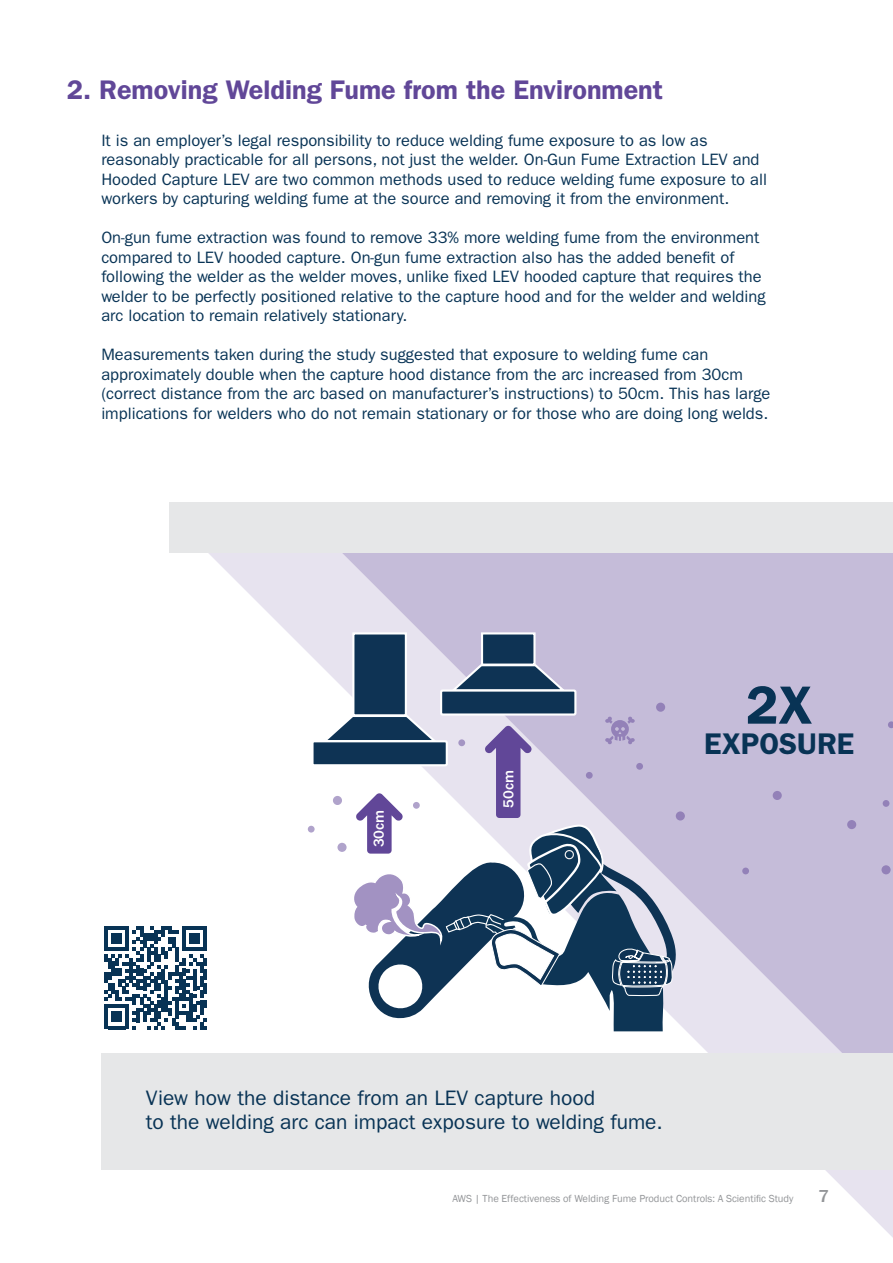
<style>
.page{position:relative;width:893px;height:1263px;background:#fff}
.page>*{position:absolute;margin:0;border:0;box-sizing:border-box;transform-origin:0 0}
.t1{font:600 54px "ITC Franklin Gothic Std";color:#083355}
.t2{font:600 30px "ITC Franklin Gothic Std";color:#083355}
.t3{font:600 27px "ITC Franklin Gothic Std";color:#614798}
.t4{font:21px/24px "ITC Franklin Gothic Std";color:#083355}
.t5{font:500 18px "ITC Franklin Gothic Std";color:#939598}
.t6{font:16.5px/19.5px "ITC Franklin Gothic Std";color:#083355}
.t7{font:500 15px "ITC Franklin Gothic Std";color:#fff}
.t8{font:10.5px "Franklin Gothic";color:#939598}
</style>
<div class="page">
<svg style="left:104px;top:926px;width:65px;height:103px"></svg>
<svg style="left:169px;top:553px;width:131px;height:617px"></svg>
<svg style="left:300px;top:553px;width:593px;height:685px;fill:#c5bcd9"></svg>
<div style="left:308px;top:826px;width:7px;height:6px;background:#b0a3cb;border-radius:50%"></div>
<div style="left:676px;top:811px;width:9px;height:9px;background:#9381b8;border-radius:50%"></div>
<div style="left:883px;top:800px;width:6px;height:7px;background:#9381b8;border-radius:50%"></div>
<svg style="left:881px;top:865px;width:10px;height:9px"></svg>
<svg style="left:888px;top:721px;width:5px;height:7px"></svg>
<div style="left:847px;top:820px;width:9px;height:9px;background:#9381b8;border-radius:50%"></div>
<div style="left:656px;top:703px;width:9px;height:9px;background:#9381b8;border-radius:50%"></div>
<div style="left:773px;top:791px;width:9px;height:9px;background:#9381b8;border-radius:50%"></div>
<div style="left:742px;top:867px;width:7px;height:7px;background:#9381b8;border-radius:50%"></div>
<div style="left:481px;top:632px;width:55px;height:34px;background:#0e3354;border:2px solid #fff"></div>
<svg style="left:448px;top:662px;width:121px;height:27px;background:#657792"></svg>
<div style="left:441px;top:690px;width:134px;height:24px;background:#0e3354"></div>
<div style="left:440px;top:689px;width:136px;height:27px;border:2px solid #fff"></div>
<div style="left:352px;top:632px;width:55px;height:84px;background:#0e3354;border:2px solid #fff"></div>
<div style="left:312px;top:741px;width:135px;height:24px;background:#0e3354"></div>
<div style="left:311px;top:740px;width:137px;height:26px;border:2px solid #fff"></div>
<svg style="left:319px;top:713px;width:358px;height:318px"></svg>
<div style="left:169px;top:502px;width:724px;height:51px;background:#e6e7e8"></div>
<div style="left:101px;top:1053px;width:792px;height:116px;background:#e6e7e8"></div>
<h3 class="t3" style="left:67px;top:74px;width:598px">2. Removing Welding Fume from the Environment</h3>
<p class="t6" style="left:101px;top:131px;width:667px">It is an employer’s legal responsibility to reduce welding fume exposure to as low as reasonably practicable for all persons, not just the welder. On-Gun Fume Extraction LEV and Hooded Capture LEV are two common methods used to reduce welding fume exposure to all workers by capturing welding fume at the source and removing it from the environment.</p>
<p class="t6" style="left:101px;top:228px;width:666px">On-gun fume extraction was found to remove 33% more welding fume from the environment compared to LEV hooded capture. On-gun fume extraction also has the added benefit of following the welder as the welder moves, unlike fixed LEV hooded capture that requires the welder to be perfectly positioned relative to the capture hood and for the welder and welding arc location to remain relatively stationary.</p>
<p class="t6" style="left:101px;top:345px;width:671px">Measurements taken during the study suggested that exposure to welding fume can approximately double when the capture hood distance from the arc increased from 30cm (correct distance from the arc based on manufacturer’s instructions) to 50cm. This has large implications for welders who do not remain stationary or for those who are doing long welds.</p>
<p class="t7" style="left:370px;top:847px;width:39px;rotate:-90deg">30cm</p>
<p class="t7" style="left:500px;top:808px;width:39px;rotate:-90deg">50cm</p>
<h1 class="t1" style="left:746px;top:673px;width:68px">2X</h1>
<h2 class="t2" style="left:704px;top:726px;width:152px">EXPOSURE</h2>
<p class="t4" style="left:146px;top:1085px;width:519px">View how the distance from an LEV capture hood<br>to the welding arc can impact exposure to welding fume.</p>
<p class="t8" style="left:452px;top:1192px;width:343px">AWS | The Effectiveness of Welding Fume Product Controls: A Scientific Study</p>
<p class="t5" style="left:819px;top:1186px;width:12px">7</p>
</div>
